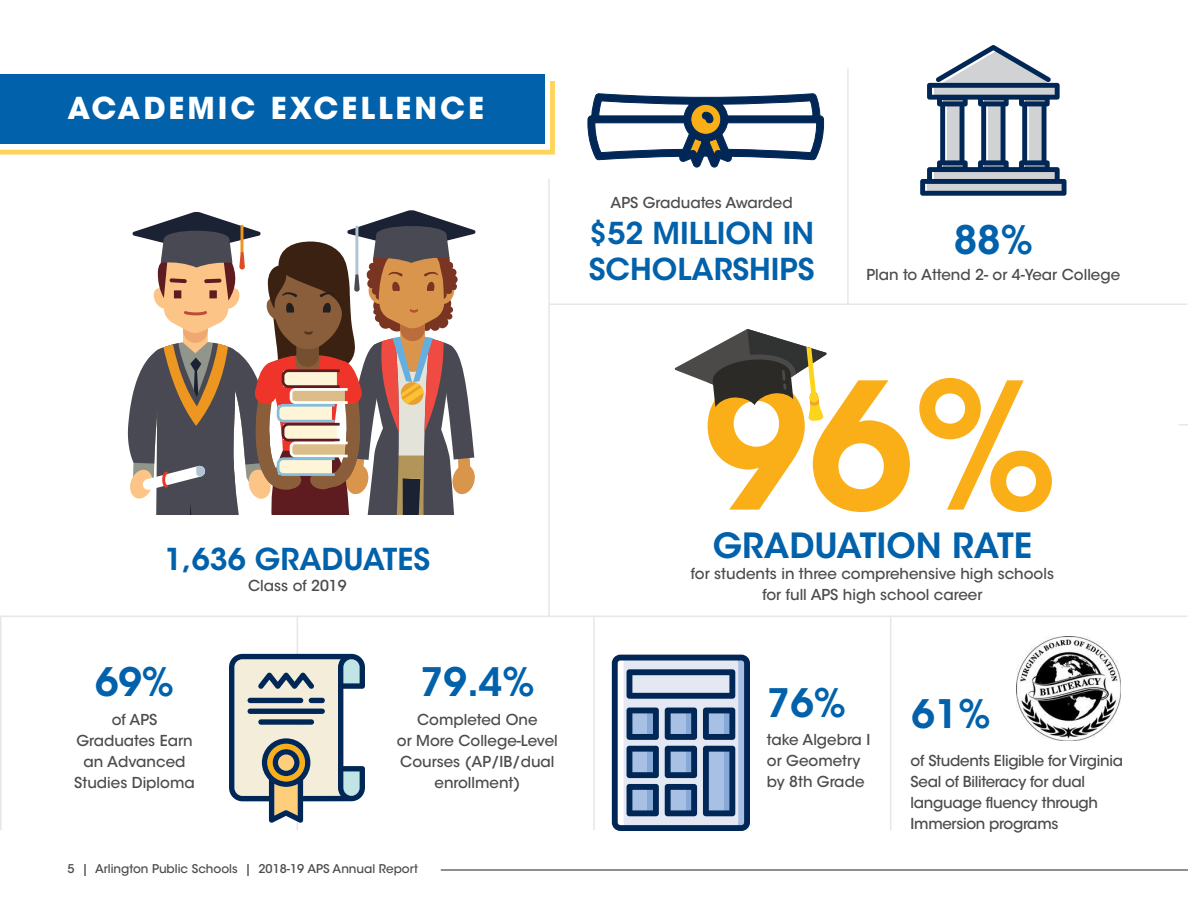
<style>
.page{position:relative;width:1188px;height:918px;background:#fff}
.page>*{position:absolute;margin:0;border:0;box-sizing:border-box;transform-origin:0 0}
.t1{font:600 174.75px "ITC Avant Garde Std";color:#faaf18}
.Infographic_Stat{font:600 39px "ITC Avant Garde Std";color:#0161aa}
.Infographic_Stat-2{font:600 34.5px "ITC Avant Garde Std";color:#0161aa}
.Infographic_Stat-3{font:600 30px/36px "ITC Avant Garde Std";color:#0161aa}
.Page_Headers{font:700 30px "ITC Avant Garde Std";letter-spacing:.1em;color:#fff}
.Infographic{font:500 15px/21px "ITC Avant Garde Std";color:#4b4c4d;text-align:center}
.Infographic-2{font:500 15px/21px "ITC Avant Garde Std";letter-spacing:-.02em;color:#4b4c4d}
.t2{font:500 12px "ITC Avant Garde Std";color:#4b4c4d}
</style>
<div class="page">
<hr style="left:0;top:616px;width:1187px;height:1px;background:#e6e7e9">
<hr style="left:548px;top:179px;width:2px;height:437px;background:#e6e7e9">
<hr style="left:297px;top:616px;width:1px;height:214px;background:#e6e7e9">
<hr style="left:0;top:616px;width:2px;height:214px;background:#e6e7e9">
<hr style="left:593px;top:616px;width:2px;height:214px;background:#e6e7e9">
<hr style="left:890px;top:616px;width:1px;height:214px;background:#e6e7e9">
<hr style="left:847px;top:68px;width:2px;height:237px;background:#e6e7e9">
<hr style="left:550px;top:303px;width:637px;height:2px;background:#e6e7e9">
<svg style="left:0;top:76px;width:555px;height:79px;background:#2876ab"></svg>
<svg style="left:128px;top:210px;width:348px;height:304px"></svg>
<svg style="left:229px;top:654px;width:136px;height:169px"></svg>
<svg style="left:587px;top:93px;width:238px;height:75px"></svg>
<svg style="left:920px;top:45px;width:147px;height:151px"></svg>
<svg style="left:674px;top:329px;width:153px;height:92px"></svg>
<svg style="left:1179px;top:424px;width:9px;height:2px"></svg>
<img style="left:1017px;top:637px;width:104px;height:104px">
<svg style="left:612px;top:655px;width:138px;height:176px;background:#768ead"></svg>
<hr style="left:441px;top:870px;width:747px;height:1px;background:#231f20">
<p class="Page_Headers" style="left:68px;top:89px;width:418px">ACADEMIC EXCELLENCE</p>
<p class="Infographic" style="left:611px;top:192px;width:184px">APS Graduates Awarded</p>
<p class="Infographic_Stat-3" style="left:589px;top:215px;width:227px">$52 MILLION IN<br>SCHOLARSHIPS</p>
<p class="Infographic_Stat" style="left:954px;top:215px;width:81px">88%</p>
<p class="Infographic" style="left:866px;top:264px;width:255px">Plan to Attend 2- or 4-Year College</p>
<p class="Infographic_Stat-3" style="left:165px;top:541px;width:267px">1,636 GRADUATES</p>
<p class="Infographic" style="left:248px;top:575px;width:100px">Class of 2019</p>
<p class="Infographic_Stat" style="left:95px;top:657px;width:81px">69%</p>
<p class="Infographic" style="left:74px;top:709px;width:122px">of APS<br>Graduates Earn an Advanced<br>Studies Diploma</p>
<p class="Infographic_Stat" style="left:420px;top:657px;width:116px">79.4%</p>
<p class="Infographic" style="left:397px;top:709px;width:162px">Completed One<br>or More College-Level<br>Courses (AP/IB/dual enrollment)</p>
<p class="t2" style="left:68px;top:861px;width:352px">5 | Arlington Public Schools | 2018-19 APS Annual Report</p>
<h2 class="t1" style="left:703px;top:335px;width:356px">96%</h2>
<p class="Infographic_Stat-2" style="left:713px;top:524px;width:321px">GRADUATION RATE</p>
<p class="Infographic" style="left:691px;top:563px;width:365px">for students in three comprehensive high schools for full APS high school career</p>
<p class="Infographic_Stat" style="left:767px;top:678px;width:81px">76%</p>
<p class="Infographic" style="left:767px;top:729px;width:105px;text-align:left">take Algebra I or Geometry by 8th Grade</p>
<p class="Infographic_Stat" style="left:912px;top:689px;width:81px">61%</p>
<p class="Infographic-2" style="left:911px;top:750px;width:214px">of Students Eligible for Virginia<br>Seal of Biliteracy for dual language fluency through<br>Immersion programs</p>
</div>
